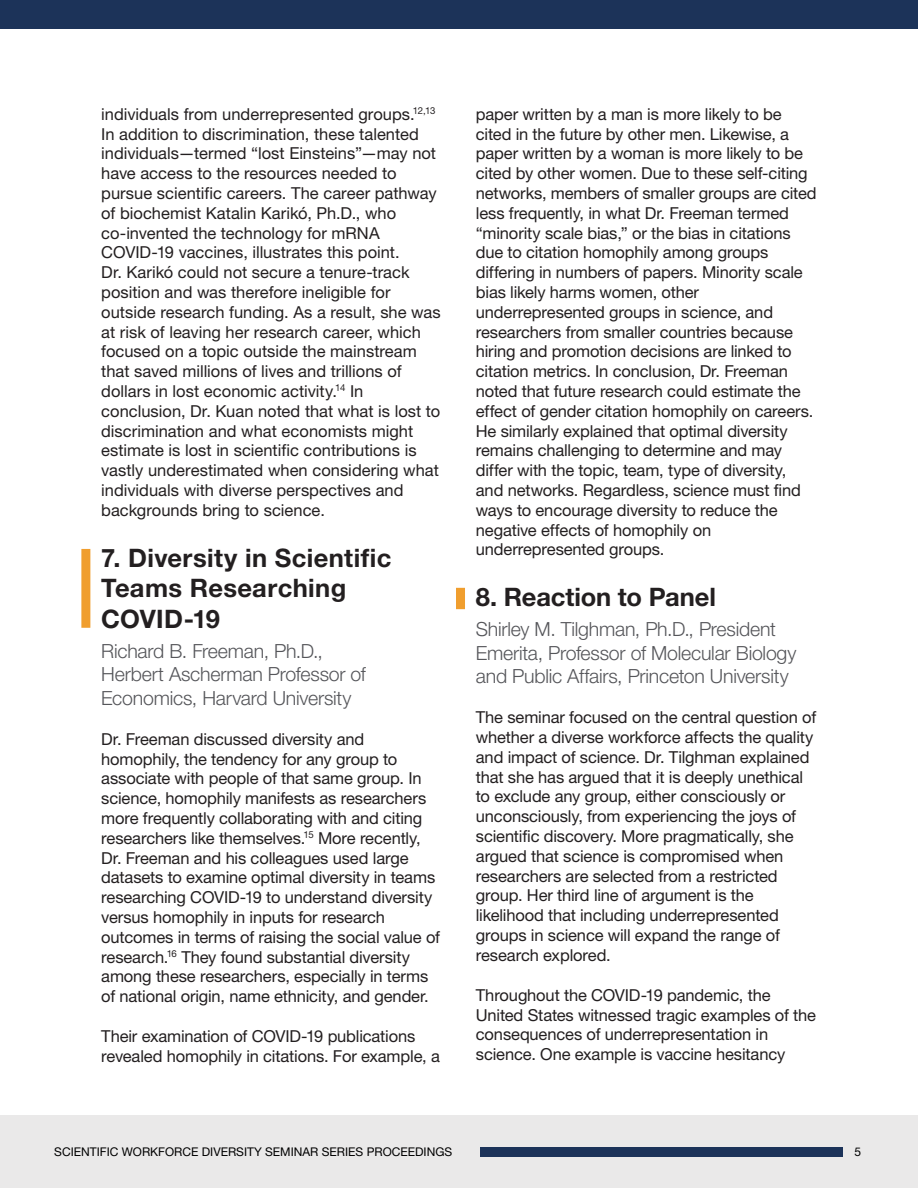
<style>
.page{position:relative;width:918px;height:1188px;background:#fff}
.page>*{position:absolute;margin:0;border:0;box-sizing:border-box;transform-origin:0 0}
.t1{font:700 25.5px/30.6px "Helvetica Neue LT Pro";letter-spacing:.01em;color:#231f20}
.t2{font:300 19.5px/23.4px "Helvetica Neue LT Pro";letter-spacing:-.01em;color:#55565a}
.t3{font:16.5px/19.8px "Helvetica Neue LT Pro";letter-spacing:-.01em;color:#231f20}
.t4{font:12px "Helvetica Neue LT Pro";color:#000}
</style>
<div class="page">
<div style="left:0;top:0;width:918px;height:29px;background:#1c3359"></div>
<div style="left:0;top:1115px;width:918px;height:73px;background:#eae9e9"></div>
<div style="left:481px;top:1148px;width:362px;height:9px;background:#1c3359"></div>
<div style="left:81px;top:549px;width:9px;height:79px;background:#f09e2e"></div>
<div style="left:456px;top:588px;width:9px;height:21px;background:#f09e2e"></div>
<p class="t3" style="left:101px;top:104px;width:341px">individuals from underrepresented groups.<sup>12,13<br></sup>In addition to discrimination, these talented individuals—termed “lost Einsteins”—may not have access to the resources needed to pursue scientific careers. The career pathway of biochemist Katalin Karikó, Ph.D., who co-invented the technology for mRNA COVID-19 vaccines, illustrates this point.<br>Dr. Karikó could not secure a tenure-track position and was therefore ineligible for outside research funding. As a result, she was at risk of leaving her research career, which focused on a topic outside the mainstream that saved millions of lives and trillions of dollars in lost economic activity.<sup>14</sup> In conclusion, Dr. Kuan noted that what is lost to discrimination and what economists might estimate is lost in scientific contributions is vastly underestimated when considering what individuals with diverse perspectives and backgrounds bring to science.</p>
<h2 class="t1" style="left:101px;top:542px;width:292px">7. Diversity in Scientific<br>Teams Researching<br>COVID-19</h2>
<p class="t2" style="left:101px;top:639px;width:266px">Richard B. Freeman, Ph.D.,<br>Herbert Ascherman Professor of<br>Economics, Harvard University</p>
<p class="t3" style="left:101px;top:729px;width:340px">Dr. Freeman discussed diversity and homophily, the tendency for any group to associate with people of that same group. In science, homophily manifests as researchers more frequently collaborating with and citing researchers like themselves.<sup>15</sup> More recently, Dr. Freeman and his colleagues used large datasets to examine optimal diversity in teams researching COVID-19 to understand diversity versus homophily in inputs for research outcomes in terms of raising the social value of research.<sup>16</sup> They found substantial diversity among these researchers, especially in terms of national origin, name ethnicity, and gender.</p>
<p class="t3" style="left:101px;top:1026px;width:340px">Their examination of COVID-19 publications revealed homophily in citations. For example, a</p>
<p class="t3" style="left:476px;top:104px;width:342px">paper written by a man is more likely to be cited in the future by other men. Likewise, a paper written by a woman is more likely to be cited by other women. Due to these self-citing networks, members of smaller groups are cited less frequently, in what Dr. Freeman termed “minority scale bias,” or the bias in citations due to citation homophily among groups differing in numbers of papers. Minority scale bias likely harms women, other underrepresented groups in science, and researchers from smaller countries because hiring and promotion decisions are linked to citation metrics. In conclusion, Dr. Freeman noted that future research could estimate the effect of gender citation homophily on careers.<br>He similarly explained that optimal diversity remains challenging to determine and may differ with the topic, team, type of diversity, and networks. Regardless, science must find ways to encourage diversity to reduce the negative effects of homophily on underrepresented groups.</p>
<h2 class="t1" style="left:476px;top:581px;width:242px">8. Reaction to Panel</h2>
<p class="t2" style="left:476px;top:617px;width:322px">Shirley M. Tilghman, Ph.D., President<br>Emerita, Professor of Molecular Biology and Public Affairs, Princeton University</p>
<p class="t3" style="left:476px;top:707px;width:342px">The seminar focused on the central question of whether a diverse workforce affects the quality and impact of science. Dr. Tilghman explained that she has argued that it is deeply unethical to exclude any group, either consciously or unconsciously, from experiencing the joys of scientific discovery. More pragmatically, she argued that science is compromised when researchers are selected from a restricted group. Her third line of argument is the likelihood that including underrepresented groups in science will expand the range of research explored.</p>
<p class="t3" style="left:476px;top:985px;width:342px">Throughout the COVID-19 pandemic, the United States witnessed tragic examples of the consequences of underrepresentation in science. One example is vaccine hesitancy</p>
<p class="t4" style="left:54px;top:1145px;width:399px">SCIENTIFIC WORKFORCE DIVERSITY SEMINAR SERIES PROCEEDINGS</p>
<p class="t4" style="left:855px;top:1145px;width:8px">5</p>
</div>
